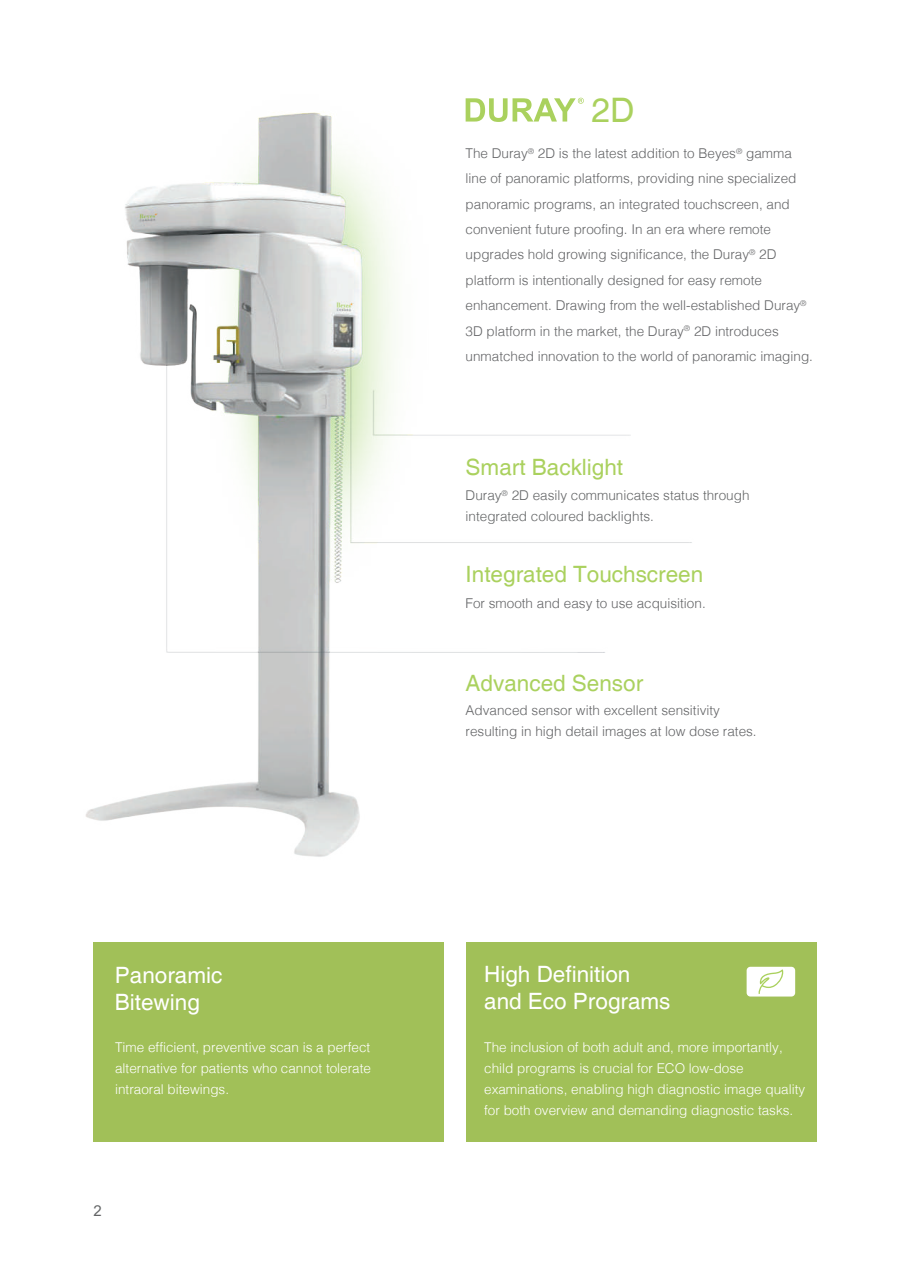
<style>
.page{position:relative;width:910px;height:1280px;background:#fff}
.page>*{position:absolute;margin:0;border:0;box-sizing:border-box;transform-origin:0 0}
.t1{font:33.75px "Helvetica";color:#aad15e}
.t2{font:22.5px "Helvetica";color:#aad15e}
.t3{font:22.5px/27px "Helvetica";color:#fff}
.t4{font:15px "Arial";color:#636566}
.t5{font:300 13.5px/25.3px "Helvetica LT";color:#636466}
.t6{font:300 13.5px/21px "Helvetica LT";color:#fff;text-align:justify}
.t7{font:300 13.5px/21px "Helvetica LT";color:#636566}
</style>
<div class="page">
<img style="left:85px;top:97px;width:732px;height:1045px">
<div style="left:94px;top:942px;width:350px;height:199px;background:#a1c058"></div>
<div style="left:466px;top:942px;width:350px;height:199px;background:#a1c058"></div>
<div style="left:747px;top:967px;width:48px;height:29px;background:#fff;border-radius:4px"></div>
<svg style="left:758px;top:969px;width:26px;height:25px"></svg>
<svg style="left:466px;top:98px;width:118px;height:24px"></svg>
<h1 class="t1" style="left:591px;top:91px;width:45px">2D</h1>
<p class="t5" style="left:466px;top:140px;width:349px">The Duray<sup>®</sup> 2D is the latest addition to Beyes<sup>®</sup> gamma line of panoramic platforms, providing nine specialized panoramic programs, an integrated touchscreen, and convenient future proofing. In an era where remote upgrades hold growing significance, the Duray<sup>®</sup> 2D platform is intentionally designed for easy remote enhancement. Drawing from the well-established Duray<sup>® </sup>3D platform in the market, the Duray<sup>®</sup> 2D introduces unmatched innovation to the world of panoramic imaging.</p>
<h2 class="t2" style="left:466px;top:454px;width:159px">Smart Backlight</h2>
<p class="t7" style="left:466px;top:485px;width:285px">Duray<sup>®</sup> 2D easily communicates status through integrated coloured backlights.</p>
<h2 class="t2" style="left:466px;top:561px;width:239px">Integrated Touchscreen</h2>
<p class="t5" style="left:466px;top:590px;width:242px">For smooth and easy to use acquisition.</p>
<h2 class="t2" style="left:466px;top:670px;width:179px">Advanced Sensor</h2>
<p class="t5" style="left:466px;top:700px;width:293px;line-height:21px">Advanced sensor with excellent sensitivity resulting in high detail images at low dose rates.</p>
<h2 class="t3" style="left:484px;top:961px;width:188px">High Definition and Eco Programs</h2>
<h2 class="t3" style="left:115px;top:962px;width:109px">Panoramic<br>Bitewing</h2>
<p class="t6" style="left:115px;top:1036px;width:257px">Time efficient, preventive scan is a perfect alternative for patients who cannot tolerate intraoral bitewings.</p>
<p class="t6" style="left:484px;top:1036px;width:323px;text-align:left">The inclusion of both adult and, more importantly, child programs is crucial for ECO low-dose examinations, enabling high diagnostic image quality for both overview and demanding diagnostic tasks.</p>
<p class="t4" style="left:94px;top:1200px;width:10px">2</p>
</div>
